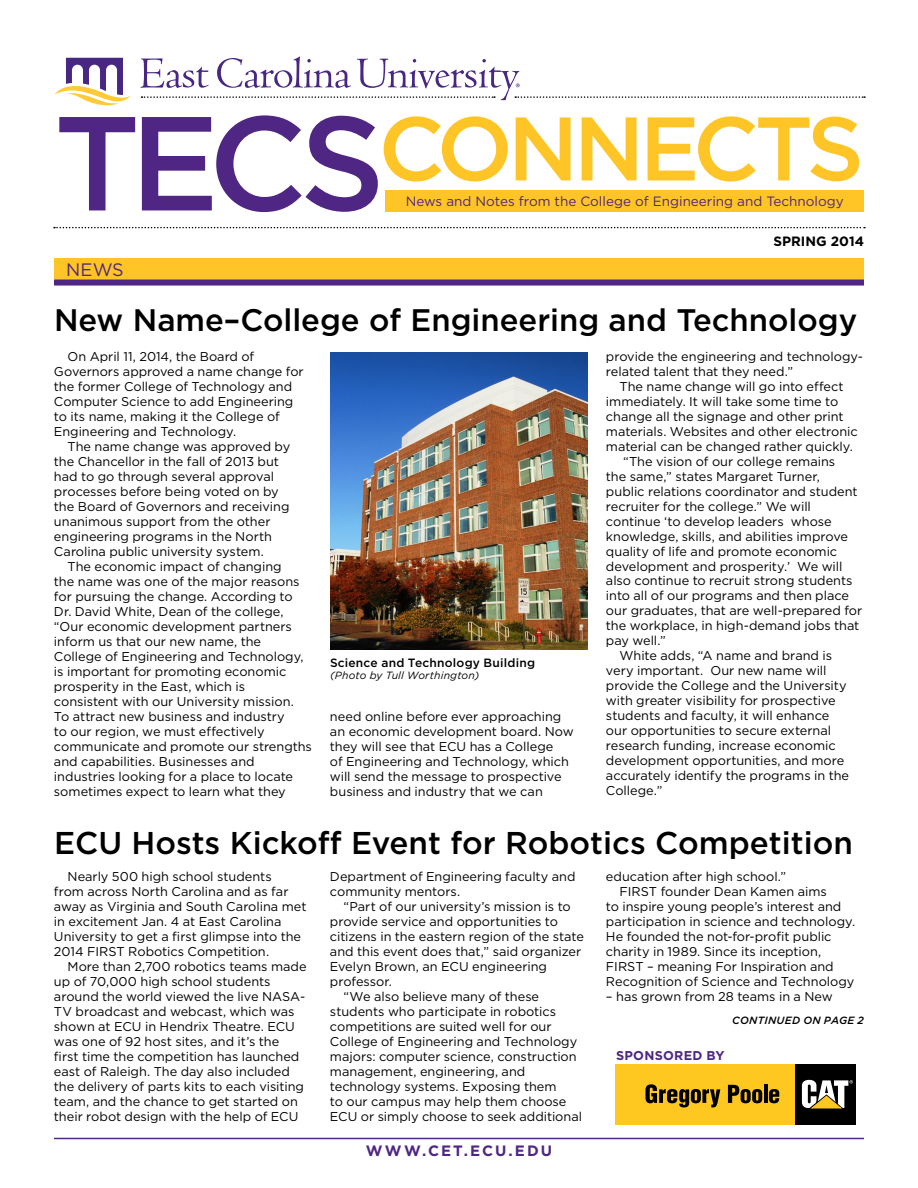
<style>
.page{position:relative;width:918px;height:1188px;background:#fff}
.page>*{position:absolute;margin:0;border:0;box-sizing:border-box;transform-origin:0 0}
.t1{font:500 90px "Gotham";letter-spacing:-.06em;color:#ffc425}
.t2{font:500 31.5px "Gotham";color:#000}
.t3{font:500 31.2px "Gotham";color:#000}
.t4{font:18px "Gotham";color:#4f2683}
.t5{font:700 15px "Gotham";letter-spacing:.135em;color:#4f2683}
.t6{font:13.5px "Gotham";color:#4f2683}
.t7{font:700 13.5px "Gotham";color:#000}
.t8{font:12.75px/15px "Gotham";color:#000}
.t9{font:700 12.75px "Gotham";letter-spacing:.025em;color:#4f2683}
.t10{font:500 12px "Gotham";letter-spacing:.015em;color:#000}
.t11{font:italic 10.5px "Gotham";letter-spacing:.01em;color:#000}
.t12{font:italic 500 10.5px "Gotham";letter-spacing:.025em;color:#000}
.s1{font-size:133.5px;color:#4f2683}
</style>
<div class="page">
<div style="left:386px;top:190px;width:478px;height:21px;background:#ffc425"></div>
<svg style="left:54px;top:227px;width:811px;height:1px"></svg>
<div style="left:54px;top:258px;width:810px;height:24px;background:#ffc425"></div>
<div style="left:54px;top:280px;width:810px;height:6px;background:#4f2683"></div>
<svg style="left:55px;top:58px;width:76px;height:48px"></svg>
<svg style="left:140px;top:57px;width:725px;height:43px"></svg>
<hr style="left:54px;top:1138px;width:810px;height:1px;background:#4f2683">
<img style="left:330px;top:352px;width:258px;height:297px">
<div style="left:615px;top:1064px;width:180px;height:60px;background:#ffc821"></div>
<div style="left:795px;top:1064px;width:60px;height:60px;background:#000"></div>
<svg style="left:802px;top:1080px;width:51px;height:29px"></svg>
<svg style="left:645px;top:1084px;width:75px;height:23px"></svg>
<svg style="left:728px;top:1085px;width:34px;height:18px"></svg>
<hr style="left:764px;top:1085px;width:4px;height:18px;background:#000">
<svg style="left:769px;top:1089px;width:10px;height:14px"></svg>
<h1 class="t1" style="left:54px;top:97px;width:812px"><span class="s1">TECS</span>CONNECTS</h1>
<p class="t6" style="left:406px;top:194px;width:439px">News and Notes from the College of Engineering and Technology</p>
<p class="t7" style="left:774px;top:233px;width:92px">SPRING 2014</p>
<h3 class="t4" style="left:66px;top:260px;width:59px">NEWS</h3>
<h3 class="t3" style="left:54px;top:302px;width:805px">New Name–College of Engineering and Technology</h3>
<p class="t8" style="left:54px;top:349px;width:251px;text-indent:14px">On April 11, 2014, the Board of Governors approved a name change for the former College of Technology and Computer Science to add Engineering to its name, making it the College of Engineering and Technology.</p>
<p class="t8" style="left:54px;top:439px;width:238px;text-indent:14px">The name change was approved by the Chancellor in the fall of 2013 but had to go through several approval processes before being voted on by the Board of Governors and receiving unanimous support from the other engineering programs in the North Carolina public university system.</p>
<p class="t8" style="left:54px;top:558px;width:259px;text-indent:14px">The economic impact of changing<br>the name was one of the major reasons for pursuing the change. According to Dr. David White, Dean of the college, “Our economic development partners inform us that our new name, the College of Engineering and Technology, is important for promoting economic prosperity in the East, which is consistent with our University mission.<br>To attract new business and industry<br>to our region, we must effectively communicate and promote our strengths and capabilities. Businesses and industries looking for a place to locate sometimes expect to learn what they</p>
<p class="t8" style="left:606px;top:348px;width:258px">provide the engineering and technology-</p>
<p class="t8" style="left:606px;top:363px;width:189px">related talent that they need.”</p>
<p class="t8" style="left:619px;top:378px;width:226px">The name change will go into effect</p>
<p class="t8" style="left:606px;top:393px;width:234px">immediately. It will take some time to</p>
<p class="t8" style="left:606px;top:408px;width:239px">change all the signage and other print</p>
<p class="t8" style="left:606px;top:423px;width:253px">materials. Websites and other electronic</p>
<p class="t8" style="left:606px;top:438px;width:248px">material can be changed rather quickly.</p>
<p class="t8" style="left:623px;top:453px;width:214px">“The vision of our college remains</p>
<p class="t8" style="left:606px;top:468px;width:215px">the same,” states Margaret Turner,</p>
<p class="t8" style="left:606px;top:483px;width:253px">public relations coordinator and student</p>
<p class="t8" style="left:606px;top:498px;width:206px">recruiter for the college.” We will</p>
<p class="t8" style="left:606px;top:513px;width:227px">continue ‘to develop leaders whose</p>
<p class="t8" style="left:606px;top:528px;width:244px">knowledge, skills, and abilities improve</p>
<p class="t8" style="left:606px;top:543px;width:233px">quality of life and promote economic</p>
<p class="t8" style="left:606px;top:558px;width:238px">development and prosperity.’ We will</p>
<p class="t8" style="left:606px;top:573px;width:248px">also continue to recruit strong students</p>
<p class="t8" style="left:606px;top:588px;width:245px">into all of our programs and then place</p>
<p class="t8" style="left:606px;top:603px;width:258px">our graduates, that are well-prepared for</p>
<p class="t8" style="left:606px;top:618px;width:255px">the workplace, in high-demand jobs that</p>
<p class="t8" style="left:606px;top:633px;width:61px">pay well.”</p>
<p class="t8" style="left:619px;top:648px;width:214px">White adds, “A name and brand is</p>
<p class="t8" style="left:606px;top:663px;width:222px">very important. Our new name will</p>
<p class="t8" style="left:606px;top:678px;width:242px">provide the College and the University</p>
<p class="t8" style="left:606px;top:693px;width:231px">with greater visibility for prospective</p>
<p class="t8" style="left:606px;top:708px;width:225px">students and faculty, it will enhance</p>
<p class="t8" style="left:606px;top:723px;width:227px">our opportunities to secure external</p>
<p class="t8" style="left:606px;top:738px;width:231px">research funding, increase economic</p>
<p class="t8" style="left:606px;top:753px;width:240px">development opportunities, and more</p>
<p class="t8" style="left:606px;top:768px;width:245px">accurately identify the programs in the</p>
<p class="t8" style="left:606px;top:783px;width:58px">College.”</p>
<p class="t10" style="left:330px;top:656px;width:207px">Science and Technology Building</p>
<p class="t11" style="left:330px;top:670px;width:151px">(Photo by Tull Worthington)</p>
<p class="t8" style="left:330px;top:708px;width:245px">need online before ever approaching an economic development board. Now they will see that ECU has a College<br>of Engineering and Technology, which will send the message to prospective business and industry that we can</p>
<h2 class="t2" style="left:54px;top:825px;width:801px">ECU Hosts Kickoff Event for Robotics Competition</h2>
<p class="t8" style="left:54px;top:869px;width:254px;text-indent:14px">Nearly 500 high school students<br>from across North Carolina and as far away as Virginia and South Carolina met in excitement Jan. 4 at East Carolina University to get a first glimpse into the 2014 FIRST Robotics Competition.</p>
<p class="t8" style="left:54px;top:959px;width:254px;text-indent:14px">More than 2,700 robotics teams made up of 70,000 high school students around the world viewed the live NASA-TV broadcast and webcast, which was shown at ECU in Hendrix Theatre. ECU was one of 92 host sites, and it’s the first time the competition has launched east of Raleigh. The day also included the delivery of parts kits to each visiting team, and the chance to get started on their robot design with the help of ECU</p>
<p class="t8" style="left:330px;top:869px;width:247px">Department of Engineering faculty and community mentors.</p>
<p class="t8" style="left:343px;top:899px;width:229px">“Part of our university’s mission is to</p>
<p class="t8" style="left:330px;top:914px;width:230px">provide service and opportunities to</p>
<p class="t8" style="left:330px;top:929px;width:255px">citizens in the eastern region of the state</p>
<p class="t8" style="left:330px;top:944px;width:253px">and this event does that,” said organizer</p>
<p class="t8" style="left:330px;top:959px;width:219px">Evelyn Brown, an ECU engineering</p>
<p class="t8" style="left:330px;top:974px;width:63px">professor.</p>
<p class="t8" style="left:343px;top:989px;width:197px">“We also believe many of these</p>
<p class="t8" style="left:330px;top:1004px;width:228px">students who participate in robotics</p>
<p class="t8" style="left:330px;top:1019px;width:223px">competitions are suited well for our</p>
<p class="t8" style="left:330px;top:1034px;width:249px">College of Engineering and Technology</p>
<p class="t8" style="left:330px;top:1049px;width:248px">majors: computer science, construction</p>
<p class="t8" style="left:330px;top:1064px;width:197px">management, engineering, and</p>
<p class="t8" style="left:330px;top:1079px;width:228px">technology systems. Exposing them</p>
<p class="t8" style="left:330px;top:1094px;width:238px">to our campus may help them choose</p>
<p class="t8" style="left:330px;top:1109px;width:254px">ECU or simply choose to seek additional</p>
<p class="t5" style="left:366px;top:1142px;width:188px">WWW.CET.ECU.EDU</p>
<p class="t8" style="left:606px;top:869px;width:182px">education after high school.”</p>
<p class="t8" style="left:619px;top:884px;width:209px">FIRST founder Dean Kamen aims</p>
<p class="t8" style="left:606px;top:899px;width:237px">to inspire young people’s interest and</p>
<p class="t8" style="left:606px;top:914px;width:251px">participation in science and technology.</p>
<p class="t8" style="left:606px;top:929px;width:227px">He founded the not-for-profit public</p>
<p class="t8" style="left:606px;top:944px;width:217px">charity in 1989. Since its inception,</p>
<p class="t8" style="left:606px;top:959px;width:229px">FIRST – meaning For Inspiration and</p>
<p class="t8" style="left:606px;top:974px;width:250px">Recognition of Science and Technology</p>
<p class="t8" style="left:606px;top:989px;width:228px">– has grown from 28 teams in a New</p>
<p class="t12" style="left:732px;top:1014px;width:133px">CONTINUED ON PAGE 2</p>
<p class="t9" style="left:616px;top:1048px;width:110px">SPONSORED BY</p>
</div>
